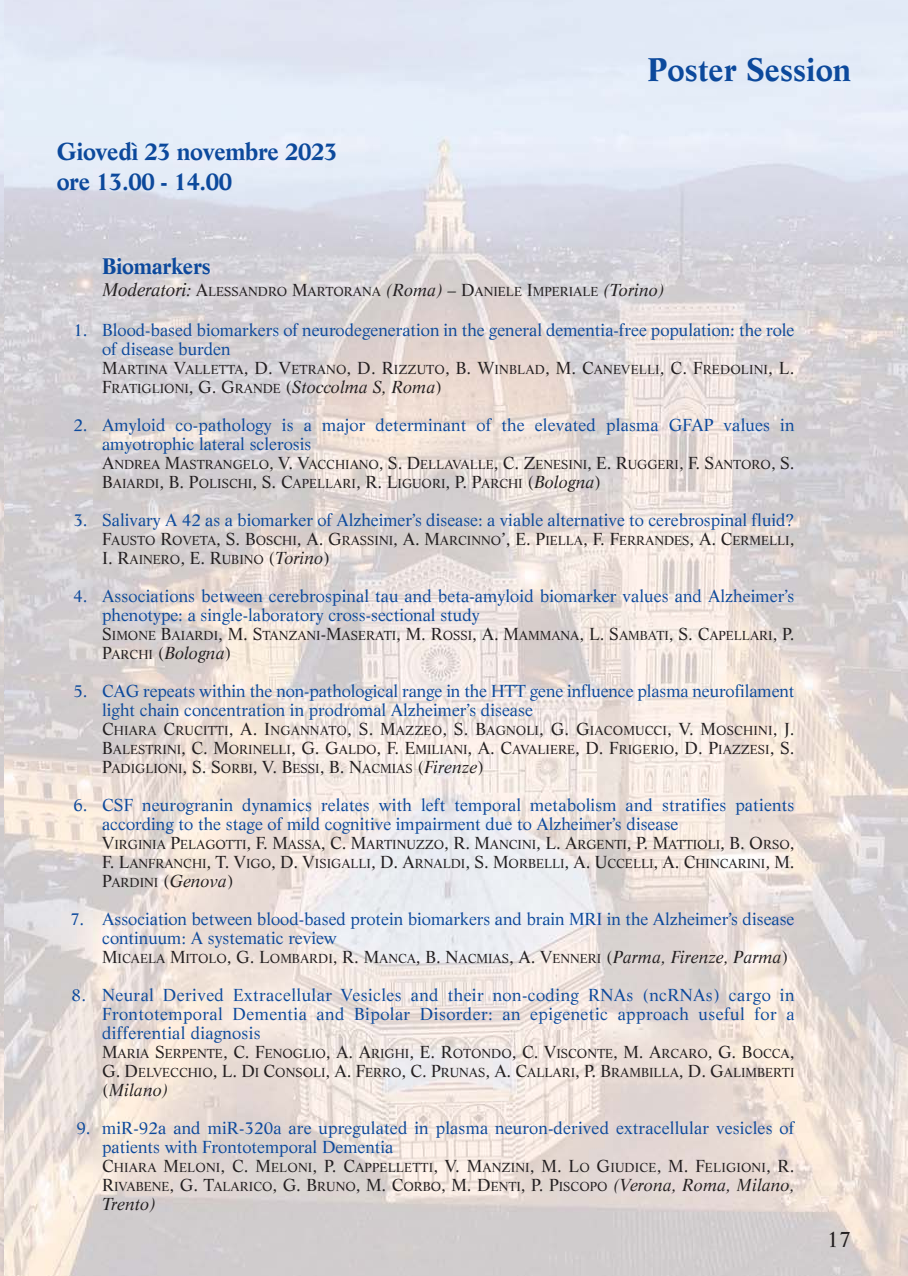
<style>
.page{position:relative;width:908px;height:1276px;background:#fff}
.page>*{position:absolute;margin:0;border:0;box-sizing:border-box;transform-origin:0 0}
.t1{font:700 32px "Life";color:#0c499c}
.t2{font:700 24px/30px "Life";letter-spacing:-.015em;color:#0c499c}
.t3{font:700 22px "Life";letter-spacing:-.015em;color:#0c499c}
.t4{font:22px "Life";color:#231f20}
.t5{font:17px/19px "Life";color:#0c499c}
.t6{font:italic 17px "Life";color:#231f20}
.t7{font:12.8px/19px "Life";color:#231f20}
.s1{font-style:italic;font-size:18px}
.s2{font-size:17px}
.s3{font-style:italic;font-size:17px}
.s4{font-style:normal}
.s5{font-style:normal;font-size:12.8px}
</style>
<div class="page">
<img style="left:3px;top:0;width:904px;height:1276px">
<img style="left:0;top:0;width:3px;height:1276px">
<h2 class="t2" style="left:57px;top:138px;width:282px">Giovedì 23 novembre 2023 ore 13.00 - 14.00</h2>
<h1 class="t1" style="left:647px;top:57px;width:205px">Poster Session</h1>
<h3 class="t3" style="left:102px;top:257px;width:110px">Biomarkers</h3>
<p class="t7" style="left:102px;top:283px;width:563px"><span class="s1">Moderatori:</span> <span class="s2">A</span>LESSANDRO <span class="s2">M</span>ARTORANA <span class="s3">(Roma) –</span> <span class="s2">D</span>ANIELE <span class="s2">I</span>MPERIALE <span class="s3">(Torino)</span></p>
<h3 class="t5" style="left:102px;top:322px;width:693px;text-indent:-29px">1. Blood-based biomarkers of neurodegeneration in the general dementia-free population: the role of disease burden</h3>
<p class="t7" style="left:102px;top:361px;width:693px"><span class="s2">M</span>ARTINA <span class="s2">V</span>ALLETTA<span class="s2">, D. V</span>ETRANO<span class="s2">, D. R</span>IZZUTO<span class="s2">, B. W</span>INBLAD<span class="s2">, M. C</span>ANEVELLI<span class="s2">, C. F</span>REDOLINI<span class="s2">, L.<br>F</span>RATIGLIONI<span class="s2">, G. G</span>RANDE <span class="s2">(</span><span class="s3">Stoccolma S, Roma</span><span class="s2">)</span></p>
<h3 class="t5" style="left:102px;top:417px;width:693px;text-indent:-29px">2. Amyloid co-pathology is a major determinant of the elevated plasma GFAP values in amyotrophic lateral sclerosis</h3>
<p class="t7" style="left:102px;top:456px;width:693px"><span class="s2">A</span>NDREA <span class="s2">M</span>ASTRANGELO<span class="s2">, V. V</span>ACCHIANO<span class="s2">, S. D</span>ELLAVALLE<span class="s2">, C. Z</span>ENESINI<span class="s2">, E. R</span>UGGERI<span class="s2">, F. S</span>ANTORO<span class="s2">, S.<br>B</span>AIARDI<span class="s2">, B. P</span>OLISCHI<span class="s2">, S. C</span>APELLARI<span class="s2">, R. L</span>IGUORI<span class="s2">, P. P</span>ARCHI <span class="s2">(</span><span class="s3">Bologna</span><span class="s2">)</span></p>
<h3 class="t5" style="left:73px;top:512px;width:722px">3. Salivary A 42 as a biomarker of Alzheimer’s disease: a viable alternative to cerebrospinal fluid?</h3>
<p class="t7" style="left:102px;top:532px;width:693px"><span class="s2">F</span>AUSTO <span class="s2">R</span>OVETA<span class="s2">, S. B</span>OSCHI<span class="s2">, A. G</span>RASSINI<span class="s2">, A. M</span>ARCINNO<span class="s2">’, E. P</span>IELLA<span class="s2">, F. F</span>ERRANDES<span class="s2">, A. C</span>ERMELLI<span class="s2">,<br>I. R</span>AINERO<span class="s2">, E. R</span>UBINO <span class="s2">(</span><span class="s3">Torino</span><span class="s2">)</span></p>
<h3 class="t5" style="left:102px;top:588px;width:693px;text-indent:-29px">4. Associations between cerebrospinal tau and beta-amyloid biomarker values and Alzheimer’s phenotype: a single-laboratory cross-sectional study</h3>
<p class="t7" style="left:102px;top:627px;width:693px"><span class="s2">S</span>IMONE <span class="s2">B</span>AIARDI<span class="s2">, M. S</span>TANZANI<span class="s2">-M</span>ASERATI<span class="s2">, M. R</span>OSSI<span class="s2">, A. M</span>AMMANA<span class="s2">, L. S</span>AMBATI<span class="s2">, S. C</span>APELLARI<span class="s2">, P.</span></p>
<h3 class="t6" style="left:102px;top:646px;width:131px"><span class="s4">P</span><span class="s5">ARCHI</span> <span class="s4">(</span>Bologna<span class="s4">)</span></h3>
<h3 class="t5" style="left:102px;top:683px;width:693px;text-indent:-29px">5. CAG repeats within the non-pathological range in the HTT gene influence plasma neurofilament light chain concentration in prodromal Alzheimer’s disease</h3>
<p class="t7" style="left:102px;top:722px;width:693px;text-align:justify"><span class="s2">C</span>HIARA <span class="s2">C</span>RUCITTI<span class="s2">, A. I</span>NGANNATO<span class="s2">, S. M</span>AZZEO<span class="s2">, S. B</span>AGNOLI<span class="s2">, G. G</span>IACOMUCCI<span class="s2">, V. M</span>OSCHINI<span class="s2">, J.<br>B</span>ALESTRINI<span class="s2">, C. M</span>ORINELLI<span class="s2">, G. G</span>ALDO<span class="s2">, F. E</span>MILIANI<span class="s2">, A. C</span>AVALIERE<span class="s2">, D. F</span>RIGERIO<span class="s2">, D. P</span>IAZZESI<span class="s2">, S.<br>P</span>ADIGLIONI<span class="s2">, S. S</span>ORBI<span class="s2">, V. B</span>ESSI<span class="s2">, B. N</span>ACMIAS <span class="s2">(</span><span class="s3">Firenze</span><span class="s2">)</span></p>
<h3 class="t5" style="left:102px;top:797px;width:693px;text-indent:-29px">6. CSF neurogranin dynamics relates with left temporal metabolism and stratifies patients according to the stage of mild cognitive impairment due to Alzheimer’s disease</h3>
<p class="t7" style="left:102px;top:836px;width:693px;text-align:justify"><span class="s2">V</span>IRGINIA <span class="s2">P</span>ELAGOTTI<span class="s2">, F. M</span>ASSA<span class="s2">, C. M</span>ARTINUZZO<span class="s2">, R. M</span>ANCINI<span class="s2">, L. A</span>RGENTI<span class="s2">, P. M</span>ATTIOLI<span class="s2">, B. O</span>RSO<span class="s2">, F. L</span>ANFRANCHI<span class="s2">, T. V</span>IGO<span class="s2">, D. V</span>ISIGALLI<span class="s2">, D. A</span>RNALDI<span class="s2">, S. M</span>ORBELLI<span class="s2">, A. U</span>CCELLI<span class="s2">, A. C</span>HINCARINI<span class="s2">, M.<br>P</span>ARDINI <span class="s2">(</span><span class="s3">Genova</span><span class="s2">)</span></p>
<h3 class="t5" style="left:102px;top:911px;width:693px;text-indent:-32px">7. Association between blood-based protein biomarkers and brain MRI in the Alzheimer’s disease continuum: A systematic review</h3>
<p class="t7" style="left:102px;top:950px;width:687px"><span class="s2">M</span>ICAELA <span class="s2">M</span>ITOLO<span class="s2">, G. L</span>OMBARDI<span class="s2">, R. M</span>ANCA<span class="s2">, B. N</span>ACMIAS<span class="s2">, A. V</span>ENNERI <span class="s2">(</span><span class="s3">Parma, Firenze, Parma</span><span class="s2">)</span></p>
<h3 class="t5" style="left:102px;top:987px;width:693px;text-align:justify;text-indent:-30px">8. Neural Derived Extracellular Vesicles and their non-coding RNAs (ncRNAs) cargo in Frontotemporal Dementia and Bipolar Disorder: an epigenetic approach useful for a differential diagnosis</h3>
<p class="t7" style="left:102px;top:1045px;width:693px"><span class="s2">M</span>ARIA <span class="s2">S</span>ERPENTE<span class="s2">, C. F</span>ENOGLIO<span class="s2">, A. A</span>RIGHI<span class="s2">, E. R</span>OTONDO<span class="s2">, C. V</span>ISCONTE<span class="s2">, M. A</span>RCARO<span class="s2">, G. B</span>OCCA<span class="s2">,<br>G. D</span>ELVECCHIO<span class="s2">, L. D</span>I <span class="s2">C</span>ONSOLI<span class="s2">, A. F</span>ERRO<span class="s2">, C. P</span>RUNAS<span class="s2">, A. C</span>ALLARI<span class="s2">, P. B</span>RAMBILLA<span class="s2">, D. G</span>ALIMBERTI</p>
<h3 class="t6" style="left:102px;top:1083px;width:68px"><span class="s4">(</span>Milano)</h3>
<h3 class="t5" style="left:102px;top:1120px;width:693px;text-indent:-26px">9. miR-92a and miR-320a are upregulated in plasma neuron-derived extracellular vesicles of patients with Frontotemporal Dementia</h3>
<p class="t7" style="left:102px;top:1159px;width:693px"><span class="s2">C</span>HIARA <span class="s2">M</span>ELONI<span class="s2">, C. M</span>ELONI<span class="s2">, P. C</span>APPELLETTI<span class="s2">, V. M</span>ANZINI<span class="s2">, M. L</span>O <span class="s2">G</span>IUDICE<span class="s2">, M. F</span>ELIGIONI<span class="s2">, R.<br>R</span>IVABENE<span class="s2">, G. T</span>ALARICO<span class="s2">, G. B</span>RUNO<span class="s2">, M. C</span>ORBO<span class="s2">, M. D</span>ENTI<span class="s2">, P. P</span>ISCOPO <span class="s3">(Verona, Roma, Milano,</span></p>
<h3 class="t6" style="left:102px;top:1197px;width:55px">Trento)</h3>
<h3 class="t4" style="left:826px;top:1230px;width:26px">17</h3>
</div>
